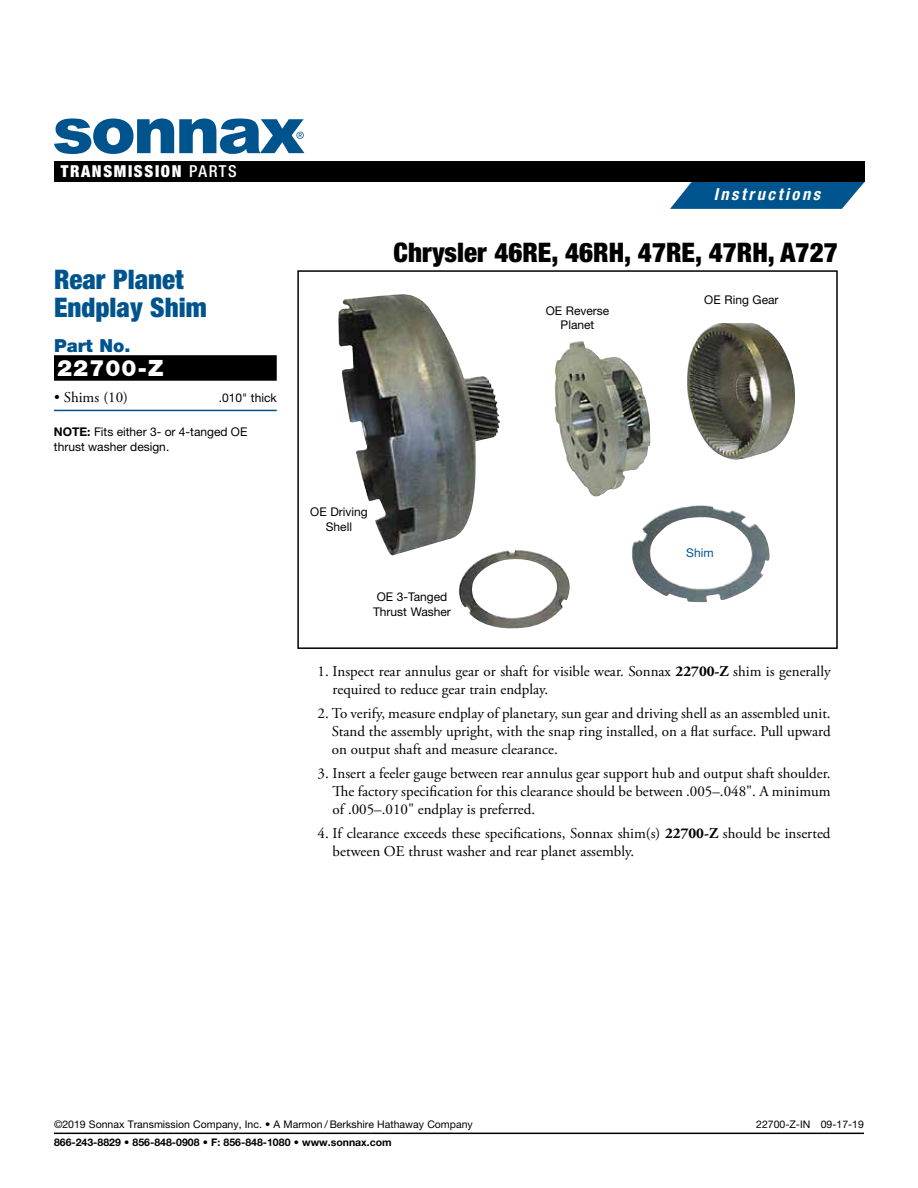
<style>
.page{position:relative;width:918px;height:1188px;background:#fff}
.page>*{position:absolute;margin:0;border:0;box-sizing:border-box;transform-origin:0 0}
.t1{font:900 condensed 27px "Helvetica Neue LT Std";color:#000}
.t2{font:900 condensed 27px/27.8px "Helvetica Neue LT Std";color:#00548e}
.t3{font:900 22.5px "Helvetica Neue LT Std";letter-spacing:.05em;color:#fff}
.t4{font:900 18px "Helvetica Neue LT Std";color:#00548e}
.t5{font:900 condensed 16.5px "Helvetica Neue LT Std";letter-spacing:.1em;color:#fff}
.t6{font:italic 700 condensed 16.5px "Helvetica Neue LT Std";letter-spacing:.155em;color:#fff}
.t7{font:15px/18px "Adobe Garamond Pro";color:#000}
.t8{font:12px/14.4px "Helvetica Neue LT Std";color:#000;text-align:center}
.t9{font:12px "Helvetica Neue LT Std";color:#00548e}
.t10{font:10.5px "Helvetica Neue LT Std";color:#000}
.t11{font:700 10.5px "Helvetica Neue LT Std";color:#000}
.s1{font-weight:500}
.s2{font-weight:700}
</style>
<div class="page">
<img style="left:338px;top:294px;width:457px;height:308px">
<div style="left:297px;top:270px;width:541px;height:379px;border:2px solid #000"></div>
<div style="left:54px;top:355px;width:223px;height:26px;background:#000"></div>
<hr style="left:54px;top:410px;width:223px;height:1px;background:#00548e">
<hr style="left:54px;top:1133px;width:810px;height:1px;background:#000">
<svg style="left:670px;top:182px;width:195px;height:27px;background:#1e689b"></svg>
<div style="left:54px;top:161px;width:811px;height:21px;background:#000"></div>
<svg style="left:54px;top:118px;width:250px;height:36px"></svg>
<p class="t5" style="left:61px;top:161px;width:178px">TRANSMISSION <span class="s1">PARTS</span></p>
<h1 class="t2" style="left:54px;top:265px;width:154px">Rear Planet<br>Endplay Shim</h1>
<p class="t4" style="left:54px;top:335px;width:78px">Part No.</p>
<h2 class="t3" style="left:57px;top:355px;width:108px">22700-Z</h2>
<p class="t7" style="left:54px;top:388px;width:76px">• Shims (10)</p>
<p class="t8" style="left:219px;top:390px;width:59px">.010" thick</p>
<p class="t8" style="left:54px;top:425px;width:195px;text-align:left"><span class="s2">NOTE:</span> Fits either 3- or 4-tanged OE thrust washer design.</p>
<p class="t6" style="left:714px;top:185px;width:108px">Instructions</p>
<h1 class="t1" style="left:394px;top:236px;width:446px">Chrysler 46RE, 46RH, 47RE, 47RH, A727</h1>
<p class="t8" style="left:310px;top:505px;width:59px">OE Driving<br>Shell</p>
<p class="t8" style="left:373px;top:590px;width:79px">OE 3-Tanged<br>Thrust Washer</p>
<p class="t8" style="left:546px;top:303px;width:65px">OE Reverse<br>Planet</p>
<p class="t8" style="left:704px;top:293px;width:76px">OE Ring Gear</p>
<p class="t9" style="left:686px;top:545px;width:29px">Shim</p>
<p class="t7" style="left:333px;top:662px;width:500px;text-indent:-15px">1. Inspect rear annulus gear or shaft for visible wear. Sonnax <span class="s2">22700-Z</span> shim is generally required to reduce gear train endplay.</p>
<p class="t7" style="left:332px;top:704px;width:500px;text-align:justify;text-indent:-14px">2. To verify, measure endplay of planetary, sun gear and driving shell as an assembled unit.<br>Stand the assembly upright, with the snap ring installed, on a flat surface. Pull upward on output shaft and measure clearance.</p>
<p class="t7" style="left:333px;top:764px;width:500px;text-align:justify;text-indent:-15px">3. Insert a feeler gauge between rear annulus gear support hub and output shaft shoulder.<br>The factory specification for this clearance should be between .005–.048". A minimum of .005–.010" endplay is preferred.</p>
<p class="t7" style="left:333px;top:824px;width:499px;text-indent:-15px">4. If clearance exceeds these specifications, Sonnax shim(s) <span class="s2">22700-Z</span> should be inserted between OE thrust washer and rear planet assembly.</p>
<p class="t10" style="left:54px;top:1118px;width:420px">©2019 Sonnax Transmission Company, Inc. • A Marmon / Berkshire Hathaway Company</p>
<p class="t10" style="left:756px;top:1118px;width:109px">22700-Z-IN 09-17-19</p>
<p class="t11" style="left:54px;top:1136px;width:339px">866-243-8829 • 856-848-0908 • F: 856-848-1080 • www.sonnax.com</p>
</div>
